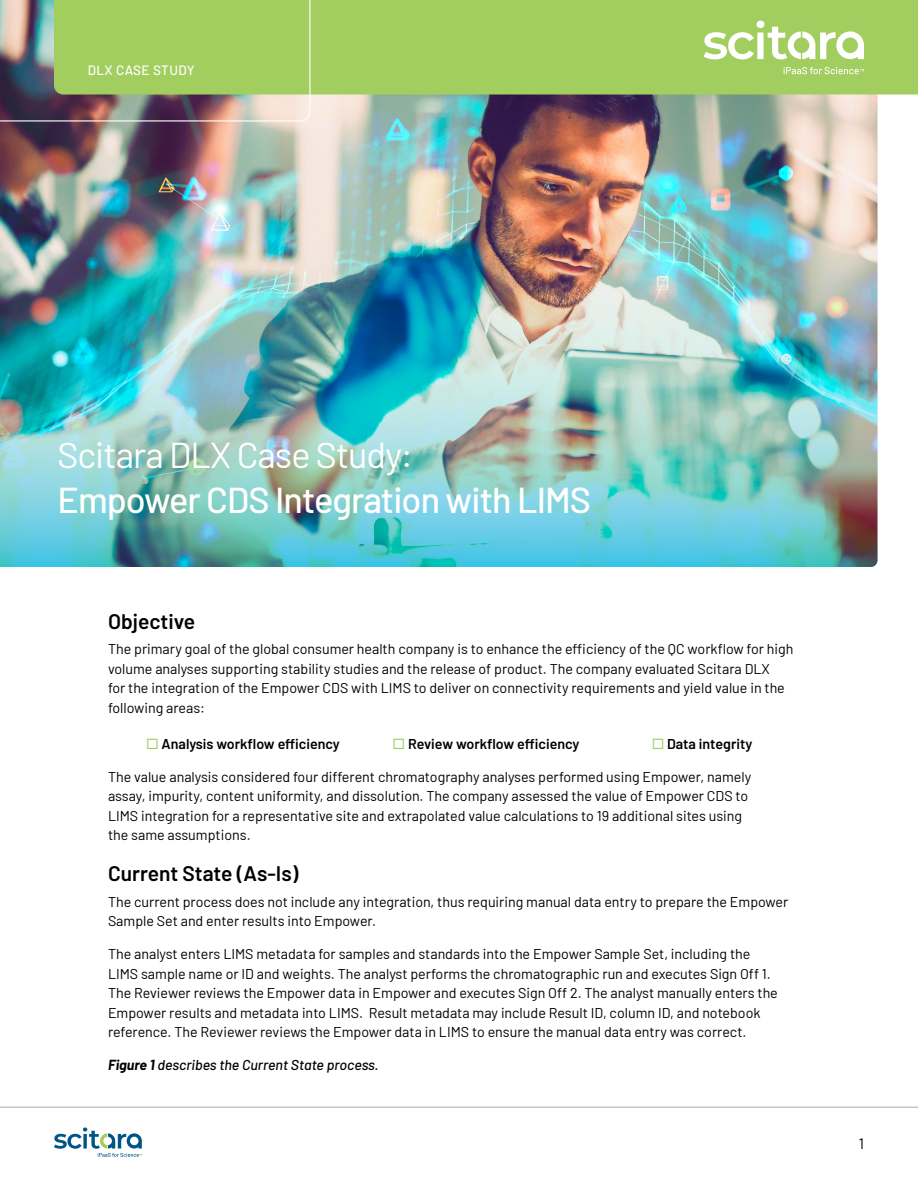
<style>
.page{position:relative;width:918px;height:1188px;background:#fff}
.page>*{position:absolute;margin:0;border:0;box-sizing:border-box;transform-origin:0 0}
.t1{font:500 36px "Barlow";letter-spacing:-.025em;color:#fff}
.t2{font:36px "Barlow";letter-spacing:-.025em;color:#fff}
.t3{font:600 21px "Barlow";color:#000}
.t4{font:15px "Barlow";color:#000}
.t5{font:14.25px/19.5px "Barlow";color:#000}
.t6{font:600 14.25px "Barlow";color:#000}
.t7{font:italic 500 14.25px "Barlow";color:#000}
.t8{font:500 13.5px "Barlow";letter-spacing:.03em;color:#fff}
.s1{color:#a1ce5e}
.s2{font-weight:700}
</style>
<div class="page">
<hr style="left:0;top:1107px;width:918px;height:1px;background:#a7a9ac">
<svg style="left:54px;top:1127px;width:88px;height:30px"></svg>
<img style="left:0;top:94px;width:878px;height:36px">
<img style="left:0;top:130px;width:878px;height:437px">
<div style="left:311px;top:0;width:607px;height:94px;background:#a1ce5e"></div>
<img style="left:0;top:0;width:311px;height:122px">
<svg style="left:704px;top:21px;width:160px;height:38px"></svg>
<svg style="left:783px;top:67px;width:81px;height:7px"></svg>
<p class="t8" style="left:88px;top:60px;width:108px">DLX CASE STUDY</p>
<h1 class="t2" style="left:57px;top:429px;width:357px">Scitara DLX Case Study:</h1>
<h1 class="t1" style="left:57px;top:474px;width:535px">Empower CDS Integration with LIMS</h1>
<h2 class="t3" style="left:108px;top:606px;width:89px">Objective</h2>
<p class="t5" style="left:108px;top:638px;width:687px">The primary goal of the global consumer health company is to enhance the efficiency of the QC workflow for high volume analyses supporting stability studies and the release of product. The company evaluated Scitara DLX<br>for the integration of the Empower CDS with LIMS to deliver on connectivity requirements and yield value in the following areas:</p>
<p class="t6" style="left:146px;top:733px;width:195px"><span class="s1">◻</span> Analysis workflow efficiency</p>
<p class="t6" style="left:393px;top:733px;width:188px"><span class="s1">◻</span> Review workflow efficiency</p>
<p class="t6" style="left:652px;top:733px;width:102px"><span class="s1">◻</span> Data integrity</p>
<p class="t5" style="left:108px;top:766px;width:645px">The value analysis considered four different chromatography analyses performed using Empower, namely assay, impurity, content uniformity, and dissolution. The company assessed the value of Empower CDS to LIMS integration for a representative site and extrapolated value calculations to 19 additional sites using the same assumptions.</p>
<h2 class="t3" style="left:108px;top:858px;width:192px">Current State (As-Is)</h2>
<p class="t5" style="left:108px;top:891px;width:682px">The current process does not include any integration, thus requiring manual data entry to prepare the Empower<br>Sample Set and enter results into Empower.</p>
<p class="t5" style="left:108px;top:943px;width:671px">The analyst enters LIMS metadata for samples and standards into the Empower Sample Set, including the LIMS sample name or ID and weights. The analyst performs the chromatographic run and executes Sign Off 1.<br>The Reviewer reviews the Empower data in Empower and executes Sign Off 2. The analyst manually enters the Empower results and metadata into LIMS. Result metadata may include Result ID, column ID, and notebook reference. The Reviewer reviews the Empower data in LIMS to ensure the manual data entry was correct.</p>
<p class="t7" style="left:108px;top:1055px;width:272px"><span class="s2">Figure 1</span> describes the Current State process.</p>
<p class="t4" style="left:859px;top:1133px;width:7px">1</p>
</div>
